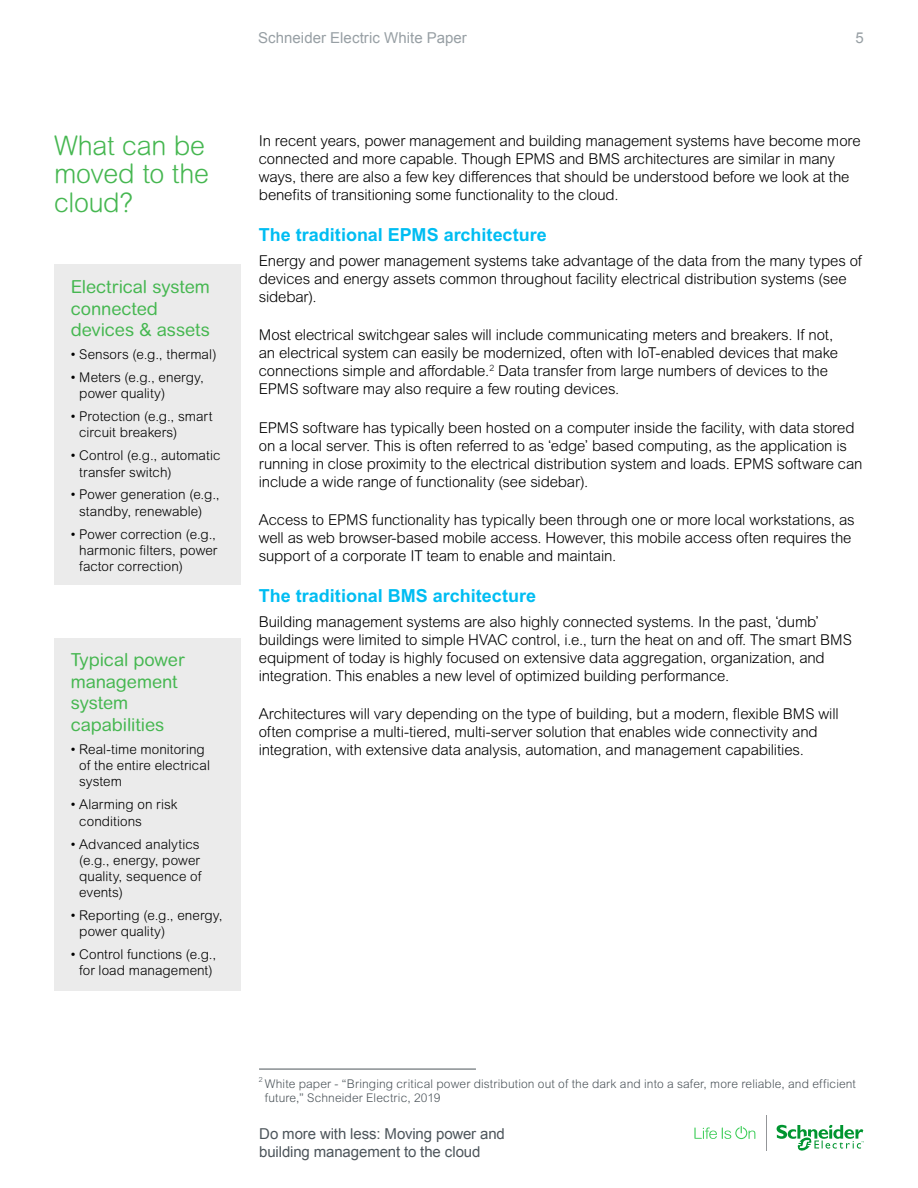
<style>
.page{position:relative;width:918px;height:1188px;background:#fff}
.page>*{position:absolute;margin:0;border:0;box-sizing:border-box;transform-origin:0 0}
.t1{font:300 27px/28.5px "Arial Rounded MT Pro";letter-spacing:-.01em;color:#46b751}
.t2{font:18px/21.6px "Arial Rounded MT Pro";letter-spacing:-.005em;color:#46b751}
.t3{font:700 18px "Arial MT Pro";color:#00bdf2}
.t4{font:300 15px/18px "Arial Rounded MT Pro";letter-spacing:-.01em;color:#000}
.t5{font:15px/18px "Arial";letter-spacing:-.005em;color:#4d555b}
.t6{font:15px "Arial";letter-spacing:.005em;color:#979fa4}
.t7{font:300 13.5px/16.2px "Arial Rounded MT Pro";letter-spacing:.005em;color:#000}
.t8{font:300 12px/13.5px "Arial MT Pro";letter-spacing:.01em;color:#4d555b}
.t9{font:300 7.05px "Arial MT Pro";color:#4d555b}
</style>
<div class="page">
<svg style="left:694px;top:1126px;width:61px;height:13px"></svg>
<hr style="left:766px;top:1116px;width:1px;height:35px;background:#939598">
<svg style="left:777px;top:1125px;width:87px;height:26px"></svg>
<div style="left:54px;top:265px;width:187px;height:320px;background:#ebebeb"></div>
<hr style="left:259px;top:1069px;width:217px;height:1px;background:#4d555b">
<div style="left:54px;top:638px;width:187px;height:353px;background:#ebebeb"></div>
<p class="t6" style="left:258px;top:28px;width:210px">Schneider Electric White Paper</p>
<p class="t6" style="left:856px;top:28px;width:10px">5</p>
<h1 class="t1" style="left:54px;top:132px;width:157px">What can be moved to the cloud?</h1>
<p class="t4" style="left:259px;top:132px;width:603px">In recent years, power management and building management systems have become more connected and more capable. Though EPMS and BMS architectures are similar in many ways, there are also a few key differences that should be understood before we look at the benefits of transitioning some functionality to the cloud.</p>
<p class="t3" style="left:259px;top:224px;width:289px">The traditional EPMS architecture</p>
<p class="t4" style="left:259px;top:252px;width:605px">Energy and power management systems take advantage of the data from the many types of devices and energy assets common throughout facility electrical distribution systems (see sidebar).</p>
<p class="t4" style="left:259px;top:327px;width:581px">Most electrical switchgear sales will include communicating meters and breakers. If not, an electrical system can easily be modernized, often with IoT-enabled devices that make connections simple and affordable.<sup>2</sup> Data transfer from large numbers of devices to the EPMS software may also require a few routing devices.</p>
<p class="t4" style="left:259px;top:419px;width:605px">EPMS software has typically been hosted on a computer inside the facility, with data stored on a local server. This is often referred to as ‘edge’ based computing, as the application is running in close proximity to the electrical distribution system and loads. EPMS software can include a wide range of functionality (see sidebar).</p>
<p class="t4" style="left:259px;top:511px;width:597px">Access to EPMS functionality has typically been through one or more local workstations, as well as web browser-based mobile access. However, this mobile access often requires the support of a corporate IT team to enable and maintain.</p>
<p class="t3" style="left:259px;top:585px;width:279px">The traditional BMS architecture</p>
<p class="t4" style="left:259px;top:613px;width:595px">Building management systems are also highly connected systems. In the past, ‘dumb’ buildings were limited to simple HVAC control, i.e., turn the heat on and off. The smart BMS equipment of today is highly focused on extensive data aggregation, organization, and integration. This enables a new level of optimized building performance.</p>
<p class="t4" style="left:259px;top:705px;width:581px">Architectures will vary depending on the type of building, but a modern, flexible BMS will often comprise a multi-tiered, multi-server solution that enables wide connectivity and integration, with extensive data analysis, automation, and management capabilities.</p>
<p class="t2" style="left:71px;top:276px;width:141px">Electrical system connected devices &amp; assets</p>
<p class="t7" style="left:71px;top:347px;width:147px">• Sensors (e.g., thermal)</p>
<p class="t7" style="left:79px;top:370px;width:126px;text-indent:-9px">• Meters (e.g., energy, power quality)</p>
<p class="t7" style="left:79px;top:409px;width:135px;text-indent:-9px">• Protection (e.g., smart circuit breakers)</p>
<p class="t7" style="left:79px;top:448px;width:143px;text-indent:-9px">• Control (e.g., automatic transfer switch)</p>
<p class="t7" style="left:79px;top:487px;width:142px;text-indent:-9px">• Power generation (e.g., standby, renewable)</p>
<p class="t7" style="left:79px;top:526px;width:140px;text-align:justify;text-indent:-9px">• Power correction (e.g., harmonic filters, power factor correction)</p>
<p class="t2" style="left:71px;top:650px;width:116px">Typical power management system capabilities</p>
<p class="t7" style="left:79px;top:742px;width:132px;text-indent:-9px">• Real-time monitoring of the entire electrical system</p>
<p class="t7" style="left:79px;top:797px;width:100px;text-indent:-9px">• Alarming on risk conditions</p>
<p class="t7" style="left:79px;top:836px;width:124px;text-indent:-9px">• Advanced analytics (e.g., energy, power quality, sequence of events)</p>
<p class="t7" style="left:79px;top:908px;width:145px;text-indent:-9px">• Reporting (e.g., energy, power quality)</p>
<p class="t7" style="left:71px;top:947px;width:147px;text-align:center">• Control functions (e.g., for load management)</p>
<p class="t9" style="left:259px;top:1076px;width:5px">2</p>
<p class="t8" style="left:265px;top:1077px;width:593px">White paper - “Bringing critical power distribution out of the dark and into a safer, more reliable, and efficient future,” Schneider Electric, 2019</p>
<p class="t5" style="left:259px;top:1125px;width:247px">Do more with less: Moving power and building management to the cloud</p>
</div>
